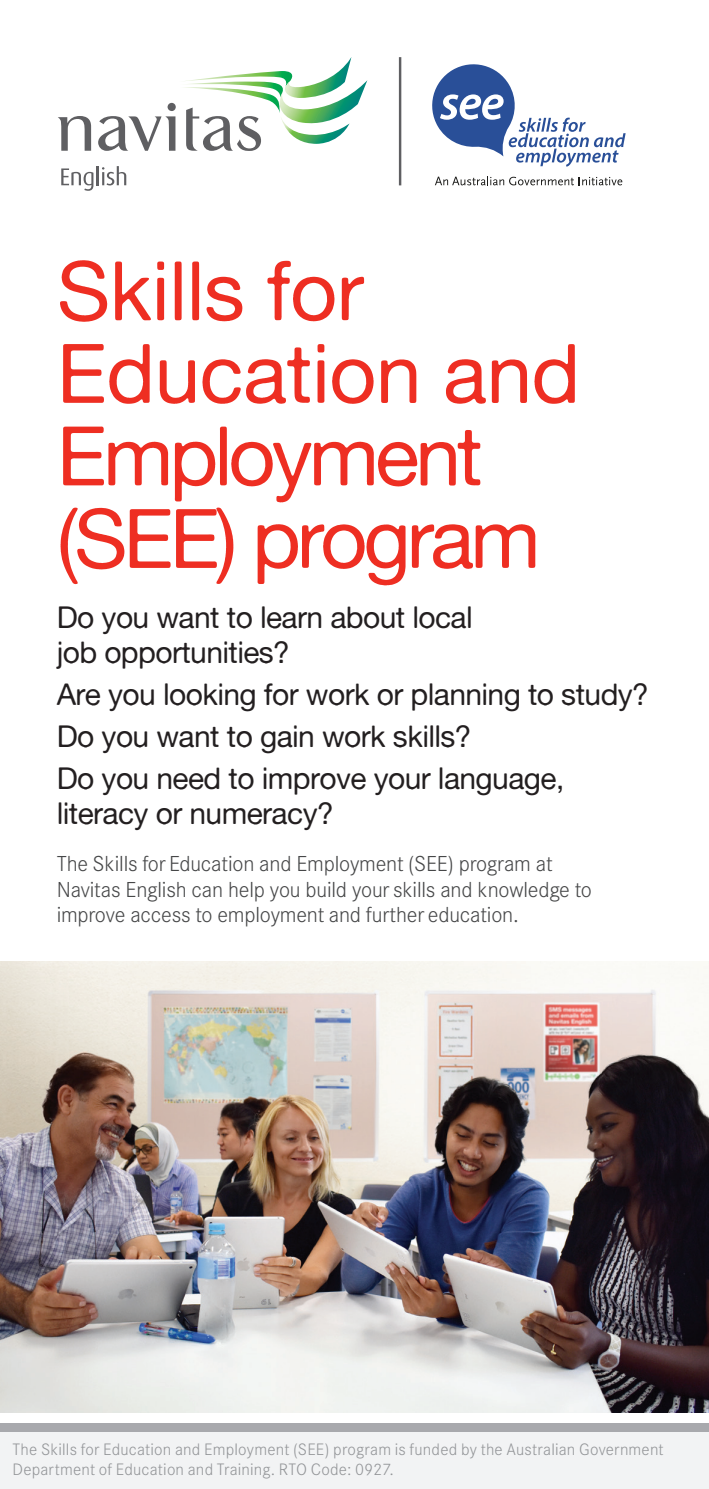
<style>
.page{position:relative;width:709px;height:1489px;background:#fff}
.page>*{position:absolute;margin:0;border:0;box-sizing:border-box;transform-origin:0 0}
.t1{font:82.5px/82.5px "Alte Haas Grotesk";letter-spacing:-.03em;color:#ee2e22}
.t2{font:30px/42px "Alte Haas Grotesk";letter-spacing:-.02em;color:#231f20}
.t3{font:300 21.25px/25.5px "Corporate SBQ";letter-spacing:-.01em;color:#464748}
.t4{font:300 16.25px/19.5px "Corporate SBQ";letter-spacing:.01em;color:#939598}
</style>
<div class="page">
<svg style="left:61px;top:166px;width:65px;height:25px"></svg>
<svg style="left:58px;top:116px;width:33px;height:35px"></svg>
<svg style="left:98px;top:57px;width:269px;height:94px"></svg>
<hr style="left:399px;top:57px;width:2px;height:128px;background:#5f5f62">
<svg style="left:432px;top:64px;width:193px;height:103px"></svg>
<svg style="left:435px;top:176px;width:187px;height:9px"></svg>
<img style="left:0;top:961px;width:709px;height:452px">
<div style="left:0;top:1430px;width:709px;height:58px;background:#f2f3f4"></div>
<div style="left:0;top:1422px;width:709px;height:9px;background:#a8a9ad"></div>
<h1 class="t1" style="left:57px;top:249px;width:525px">Skills for<br>Education and<br>Employment (SEE) program</h1>
<p class="t2" style="left:57px;top:599px;width:417px;line-height:35px">Do you want to learn about local job opportunities?</p>
<p class="t2" style="left:57px;top:673px;width:593px">Are you looking for work or planning to study?<br>Do you want to gain work skills?<br>Do you need to improve your language,</p>
<p class="t2" style="left:57px;top:792px;width:278px">literacy or numeracy?</p>
<p class="t3" style="left:57px;top:851px;width:536px">The Skills for Education and Employment (SEE) program at<br>Navitas English can help you build your skills and knowledge to improve access to employment and further education.</p>
<p class="t4" style="left:12px;top:1439px;width:653px">The Skills for Education and Employment (SEE) program is funded by the Australian Government<br>Department of Education and Training. RTO Code: 0927.</p>
</div>
